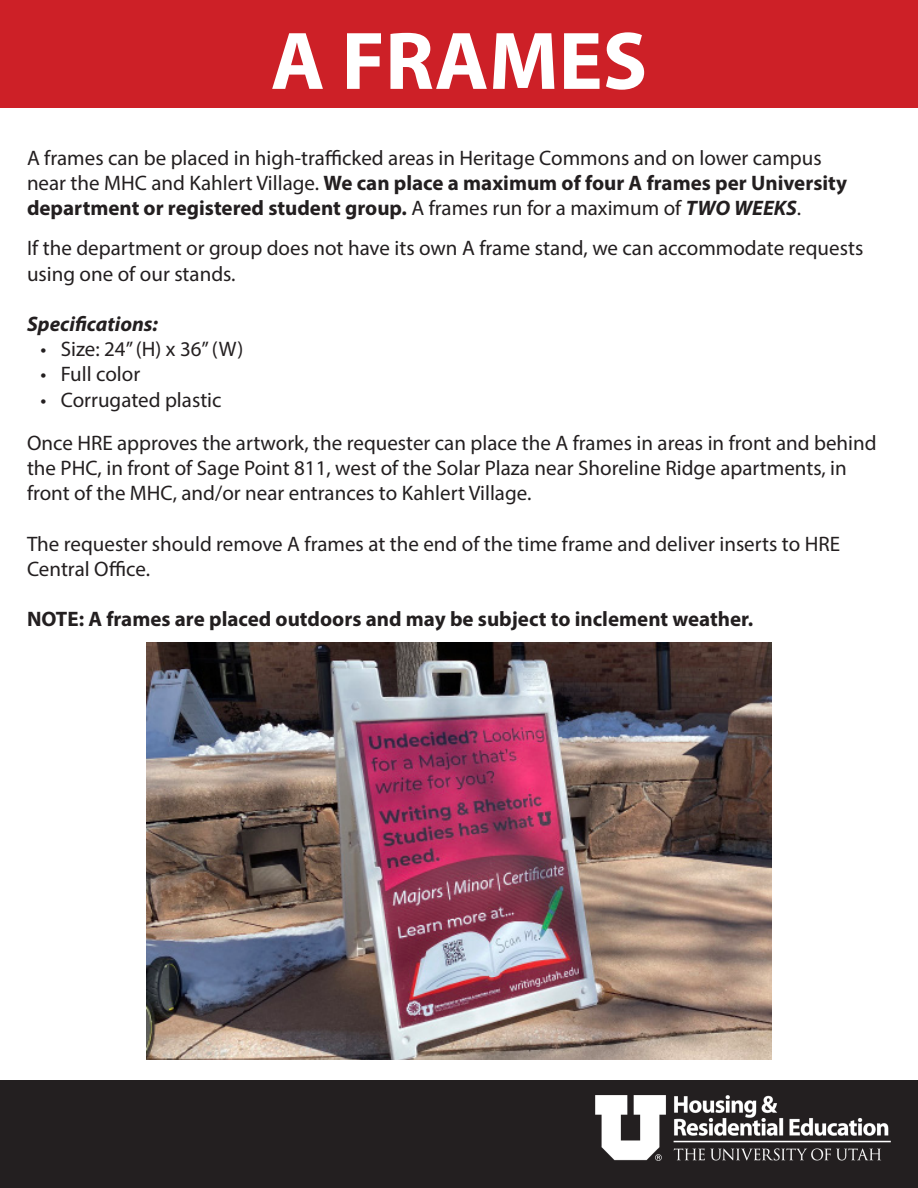
<style>
.page{position:relative;width:918px;height:1188px;background:#fff}
.page>*{position:absolute;margin:0;border:0;box-sizing:border-box;transform-origin:0 0}
.t1{font:700 82.5px "Myriad Pro";color:#fff}
.t2{font:21px/25.2px "Myriad Pro";color:#231f20}
.t3{font:700 21px "Myriad Pro";color:#231f20}
.t4{font:italic 700 21px "Myriad Pro";color:#231f20}
.s1{font-weight:700}
.s2{font-weight:700;font-style:italic}
</style>
<div class="page">
<div style="left:0;top:1080px;width:918px;height:108px;background:#231f20"></div>
<div style="left:0;top:0;width:918px;height:108px;background:#cd2027"></div>
<img style="left:595px;top:1096px;width:296px;height:65px">
<img style="left:146px;top:643px;width:626px;height:417px">
<h1 class="t1" style="left:271px;top:7px;width:378px">A FRAMES</h1>
<p class="t2" style="left:27px;top:145px;width:822px">A frames can be placed in high-trafficked areas in Heritage Commons and on lower campus near the MHC and Kahlert Village. <span class="s1">We can place a maximum of four A frames per University department or registered student group.</span> A frames run for a maximum of <span class="s2">TWO WEEKS</span>.</p>
<p class="t2" style="left:27px;top:235px;width:838px">If the department or group does not have its own A frame stand, we can accommodate requests using one of our stands.</p>
<p class="t4" style="left:27px;top:310px;width:133px">Specifications:</p>
<p class="t2" style="left:41px;top:336px;width:205px">• Size: 24” (H) x 36” (W)</p>
<p class="t2" style="left:41px;top:361px;width:101px">• Full color</p>
<p class="t2" style="left:27px;top:378px;width:851px;line-height:43.2px;text-indent:14px">• Corrugated plastic<br>Once HRE approves the artwork, the requester can place the A frames in areas in front and behind</p>
<p class="t2" style="left:27px;top:455px;width:821px">the PHC, in front of Sage Point 811, west of the Solar Plaza near Shoreline Ridge apartments, in front of the MHC, and/or near entrances to Kahlert Village.</p>
<p class="t2" style="left:27px;top:531px;width:815px">The requester should remove A frames at the end of the time frame and deliver inserts to HRE<br>Central Office.</p>
<p class="t3" style="left:27px;top:605px;width:728px">NOTE: A frames are placed outdoors and may be subject to inclement weather.</p>
</div>
